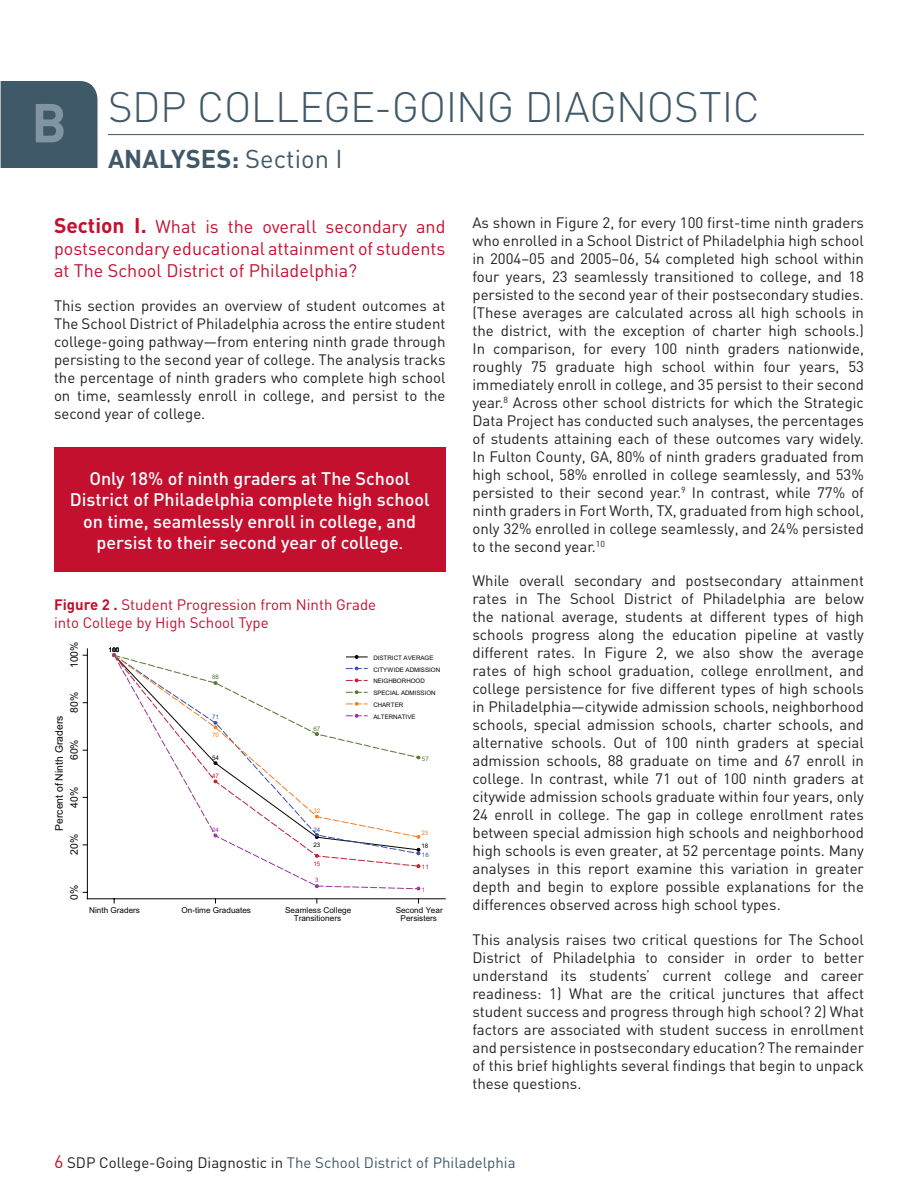
<style>
.page{position:relative;width:918px;height:1188px;background:#fff}
.page>*{position:absolute;margin:0;border:0;box-sizing:border-box;transform-origin:0 0}
.Tab_Letters{font:700 54px "DIN";color:#8094a1}
.t1{font:300 42px "DIN";letter-spacing:-.015em;color:#405968}
.Body_Copy{font:700 25.5px "DIN";color:#405968}
.Body_Copy-2{font:500 18px/21.6px "DIN";color:#fff;text-align:center}
.red_section_type{font:18px/21.6px "DIN";color:#c3102f;text-align:justify}
.Body_Copy-3{font:15px/18px "DIN";color:#231f20;text-align:justify}
.t2{font:15px/18px "DIN";color:#c3102f}
.t3{font:15px "DIN";color:#405968}
.t4{font:10.35px "Arial";letter-spacing:.01em;color:#040503}
.t5{font:8.1px/8.1px "Arial";color:#040503;text-align:center}
.t6{font:6.15px/11.7px "Arial";color:#040503}
.t7{font:6.15px "Arial";color:#3853a3}
.t8{font:6.15px "Arial";color:#c21f36}
.t9{font:6.15px "Arial";color:#557534}
.t10{font:6.15px "Arial";color:#f57f21}
.t11{font:6.15px "Arial";color:#973694}
.t12{font:6.15px "Arial";color:#201d1e}
.s1{font-weight:400}
.s2{font-weight:700;font-size:21px}
.s3{font-size:15px}
.s4{font-weight:700}
.s5{font-size:18px;color:#c3102f}
.s6{color:#231f20}
</style>
<div class="page">
<hr style="left:108px;top:134px;width:756px;height:1px;background:#405968">
<div style="left:1px;top:81px;width:97px;height:87px;background:#405968"></div>
<svg style="left:175px;top:765px;width:244px;height:125px"></svg>
<svg style="left:315px;top:884px;width:4px;height:4px"></svg>
<hr style="left:87px;top:649px;width:1px;height:250px;background:#040503">
<hr style="left:87px;top:899px;width:358px;height:1px;background:#040503">
<svg style="left:112px;top:653px;width:308px;height:112px"></svg>
<div style="left:54px;top:447px;width:392px;height:125px;background:#c3102f"></div>
<p class="Tab_Letters" style="left:31px;top:88px;width:37px">B</p>
<p class="t1" style="left:108px;top:81px;width:653px">SDP COLLEGE-GOING DIAGNOSTIC</p>
<p class="Body_Copy" style="left:108px;top:142px;width:236px">ANALYSES: <span class="s1">Section I</span></p>
<p class="red_section_type" style="left:54px;top:216px;width:393px"><span class="s2">Section I.</span> What is the overall secondary and postsecondary educational attainment of students at The School District of Philadelphia?</p>
<p class="Body_Copy-3" style="left:54px;top:296px;width:393px">This section provides an overview of student outcomes at The School District of Philadelphia across the entire student college-going pathway—from entering ninth grade through persisting to the second year of college. The analysis tracks the percentage of ninth graders who complete high school on time, seamlessly enroll in college, and persist to the second year of college.</p>
<p class="Body_Copy-2" style="left:70px;top:467px;width:361px">Only 18% of ninth graders at The School District of Philadelphia complete high school on time, seamlessly enroll in college, and persist to their second year of college<span class="s3">.</span></p>
<p class="t2" style="left:54px;top:596px;width:324px"><span class="s4">Figure 2 .</span> Student Progression from Ninth Grade into College by High School Type</p>
<p class="t4" style="left:67px;top:668px;width:28px;rotate:-90deg">100%</p>
<p class="t4" style="left:67px;top:713px;width:22px;rotate:-90deg">80%</p>
<p class="t4" style="left:53px;top:831px;width:116px;rotate:-90deg">Percent of Ninth Graders</p>
<p class="t4" style="left:67px;top:760px;width:22px;rotate:-90deg">60%</p>
<p class="t4" style="left:67px;top:808px;width:22px;rotate:-90deg">40%</p>
<p class="t4" style="left:67px;top:855px;width:22px;rotate:-90deg">20%</p>
<p class="t4" style="left:67px;top:900px;width:17px;rotate:-90deg">0%</p>
<p class="t12" style="left:109px;top:646px;width:12px">100</p>
<p class="t9" style="left:212px;top:673px;width:8px">88</p>
<p class="t7" style="left:212px;top:713px;width:8px">71</p>
<p class="t10" style="left:212px;top:731px;width:8px">70</p>
<p class="t6" style="left:212px;top:752px;width:8px">54</p>
<p class="t8" style="left:212px;top:772px;width:8px">47</p>
<p class="t11" style="left:212px;top:826px;width:8px">24</p>
<p class="t9" style="left:313px;top:724px;width:8px">67</p>
<p class="t10" style="left:313px;top:807px;width:8px">32</p>
<p class="t7" style="left:313px;top:825px;width:8px">24</p>
<p class="t6" style="left:373px;top:652px;width:68px">DISTRICT AVERAGE<br>CITYWIDE ADMISSION<br>NEIGHBORHOOD<br>SPECIAL ADMISSION<br>CHARTER<br>ALTERNATIVE</p>
<p class="t9" style="left:422px;top:754px;width:8px">57</p>
<p class="t10" style="left:421px;top:829px;width:8px">23</p>
<p class="t6" style="left:313px;top:839px;width:8px">23</p>
<p class="t6" style="left:421px;top:840px;width:8px">18</p>
<p class="t8" style="left:313px;top:860px;width:8px">15</p>
<p class="t11" style="left:315px;top:876px;width:5px">3</p>
<p class="t7" style="left:422px;top:850px;width:8px">16</p>
<p class="t8" style="left:422px;top:863px;width:8px">11</p>
<p class="t11" style="left:422px;top:885px;width:5px">1</p>
<p class="t5" style="left:89px;top:906px;width:52px">Ninth Graders</p>
<p class="t5" style="left:182px;top:906px;width:71px">On-time Graduates</p>
<p class="t5" style="left:285px;top:906px;width:68px">Seamless College<br>Transitioners</p>
<p class="t5" style="left:396px;top:906px;width:49px">Second Year<br>Persisters</p>
<p class="Body_Copy-3" style="left:472px;top:214px;width:393px">As shown in Figure 2, for every 100 first-time ninth graders who enrolled in a School District of Philadelphia high school in 2004−05 and 2005−06, 54 completed high school within four years, 23 seamlessly transitioned to college, and 18 persisted to the second year of their postsecondary studies. (These averages are calculated across all high schools in the district, with the exception of charter high schools.)<br>In comparison, for every 100 ninth graders nationwide, roughly 75 graduate high school within four years, 53 immediately enroll in college, and 35 persist to their second year.<sup>8</sup> Across other school districts for which the Strategic Data Project has conducted such analyses, the percentages of students attaining each of these outcomes vary widely.<br>In Fulton County, GA, 80% of ninth graders graduated from high school, 58% enrolled in college seamlessly, and 53% persisted to their second year.<sup>9</sup> In contrast, while 77% of ninth graders in Fort Worth, TX, graduated from high school, only 32% enrolled in college seamlessly, and 24% persisted to the second year.<sup>10</sup></p>
<p class="Body_Copy-3" style="left:472px;top:572px;width:393px">While overall secondary and postsecondary attainment rates in The School District of Philadelphia are below the national average, students at different types of high schools progress along the education pipeline at vastly different rates. In Figure 2, we also show the average rates of high school graduation, college enrollment, and college persistence for five different types of high schools in Philadelphia—citywide admission schools, neighborhood schools, special admission schools, charter schools, and alternative schools. Out of 100 ninth graders at special admission schools, 88 graduate on time and 67 enroll in college. In contrast, while 71 out of 100 ninth graders at citywide admission schools graduate within four years, only 24 enroll in college. The gap in college enrollment rates between special admission high schools and neighborhood high schools is even greater, at 52 percentage points. Many analyses in this report examine this variation in greater depth and begin to explore possible explanations for the differences observed across high school types.</p>
<p class="Body_Copy-3" style="left:472px;top:930px;width:393px">This analysis raises two critical questions for The School District of Philadelphia to consider in order to better understand its students’ current college and career readiness: 1) What are the critical junctures that affect student success and progress through high school? 2) What factors are associated with student success in enrollment and persistence in postsecondary education? The remainder of this brief highlights several findings that begin to unpack these questions.</p>
<p class="t3" style="left:54px;top:1154px;width:463px"><span class="s5">6</span> <span class="s6">SDP College-Going Diagnostic in</span> The School District of Philadelphia</p>
</div>
